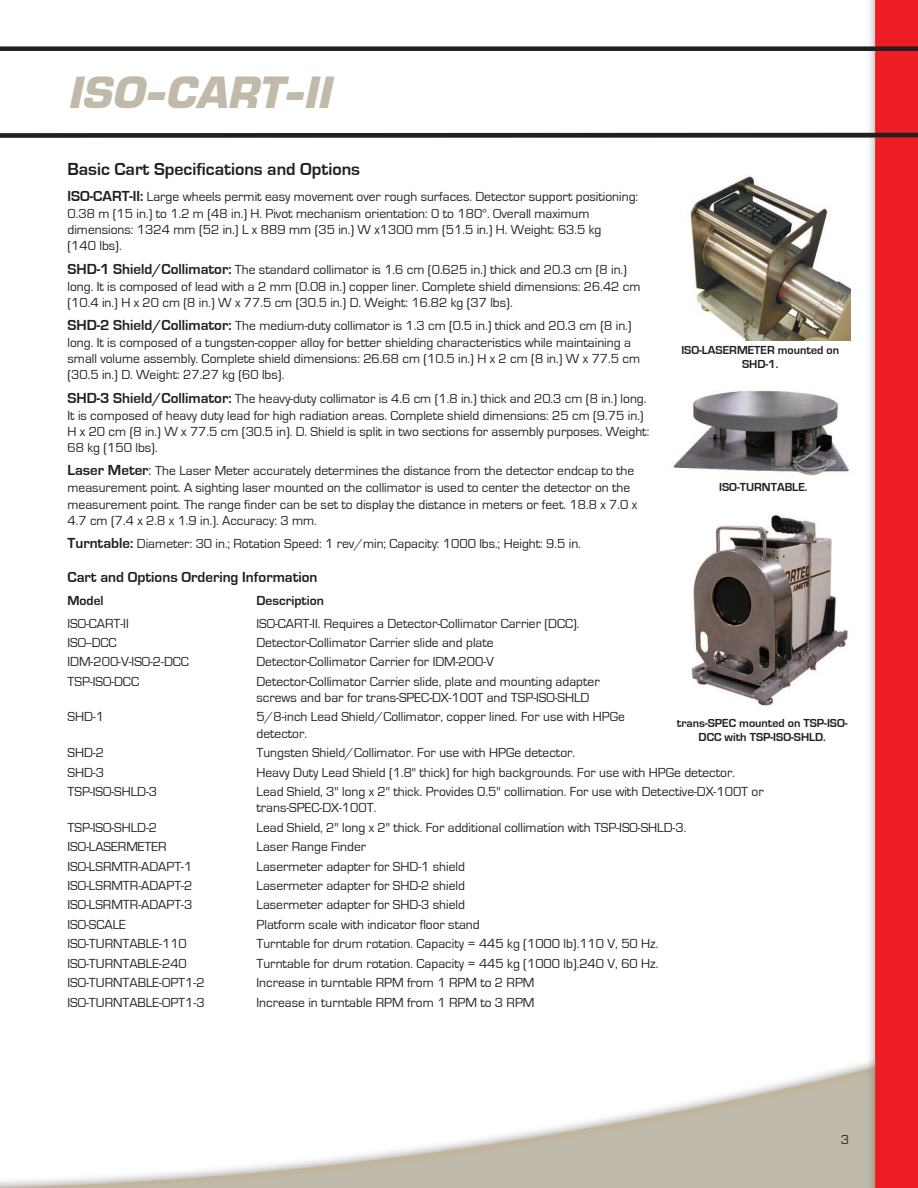
<style>
.page{position:relative;width:918px;height:1188px;background:#fff}
.page>*{position:absolute;margin:0;border:0;box-sizing:border-box;transform-origin:0 0}
.t1{font:italic 700 45px "EGG Eurostile";color:#c1baaa}
.t2{font:700 18px "Eurostile";color:#231f20}
.t3{font:700 15px "Eurostile";color:#231f20}
.t4{font:13.5px/16.5px "Eurostile";color:#231f20}
.t5{font:700 13.5px "Eurostile";color:#231f20}
.t6{font:700 12px/14.4px "Eurostile";color:#231f20;text-align:center}
.s1{font-weight:700;font-size:15px}
.s2{font-size:15px}
</style>
<div class="page">
<img style="left:0;top:0;width:918px;height:1188px">
<div style="left:0;top:46px;width:918px;height:5px;background:#231f20"></div>
<svg style="left:0;top:131px;width:918px;height:9px"></svg>
<img style="left:669px;top:163px;width:181px;height:177px">
<img style="left:672px;top:384px;width:178px;height:94px">
<img style="left:676px;top:508px;width:174px;height:205px">
<div style="left:654px;top:162px;width:14px;height:597px;background:#fff"></div>
<h1 class="t1" style="left:68px;top:66px;width:264px">ISO-CART-II</h1>
<h2 class="t2" style="left:68px;top:163px;width:294px">Basic Cart Specifications and Options</h2>
<p class="t4" style="left:68px;top:189px;width:572px"><span class="s1">ISO-CART-II:</span> Large wheels permit easy movement over rough surfaces. Detector support positioning:<br>0.38 m (15 in.) to 1.2 m (48 in.) H. Pivot mechanism orientation: 0 to 180°. Overall maximum dimensions: 1324 mm (52 in.) L x 889 mm (35 in.) W x1300 mm (51.5 in.) H. Weight: 63.5 kg<br>(140 lbs).</p>
<p class="t4" style="left:68px;top:262px;width:575px"><span class="s1">SHD-1 Shield/Collimator:</span> The standard collimator is 1.6 cm (0.625 in.) thick and 20.3 cm (8 in.) long. It is composed of lead with a 2 mm (0.08 in.) copper liner. Complete shield dimensions: 26.42 cm (10.4 in.) H x 20 cm (8 in.) W x 77.5 cm (30.5 in.) D. Weight: 16.82 kg (37 lbs).</p>
<p class="t4" style="left:68px;top:318px;width:574px"><span class="s1">SHD-2 Shield/Collimator:</span> The medium-duty collimator is 1.3 cm (0.5 in.) thick and 20.3 cm (8 in.) long. It is composed of a tungsten-copper alloy for better shielding characteristics while maintaining a small volume assembly. Complete shield dimensions: 26.68 cm (10.5 in.) H x 2 cm (8 in.) W x 77.5 cm (30.5 in.) D. Weight: 27.27 kg (60 lbs).</p>
<p class="t4" style="left:68px;top:391px;width:583px"><span class="s1">SHD-3 Shield/Collimator:</span> The heavy-duty collimator is 4.6 cm (1.8 in.) thick and 20.3 cm (8 in.) long.<br>It is composed of heavy duty lead for high radiation areas. Complete shield dimensions: 25 cm (9.75 in.)<br>H x 20 cm (8 in.) W x 77.5 cm (30.5 in). D. Shield is split in two sections for assembly purposes. Weight:<br>68 kg (150 lbs).</p>
<p class="t4" style="left:68px;top:464px;width:571px"><span class="s1">Laser Meter</span><span class="s2">:</span> The Laser Meter accurately determines the distance from the detector endcap to the measurement point. A sighting laser mounted on the collimator is used to center the detector on the measurement point. The range finder can be set to display the distance in meters or feet. 18.8 x 7.0 x 4.7 cm (7.4 x 2.8 x 1.9 in.). Accuracy: 3 mm.</p>
<p class="t4" style="left:68px;top:536px;width:515px"><span class="s1">Turntable:</span> Diameter: 30 in.; Rotation Speed: 1 rev/min; Capacity: 1000 lbs.; Height: 9.5 in.</p>
<p class="t3" style="left:68px;top:572px;width:252px">Cart and Options Ordering Information</p>
<p class="t5" style="left:68px;top:596px;width:38px">Model</p>
<p class="t5" style="left:257px;top:596px;width:69px">Description</p>
<p class="t4" style="left:68px;top:616px;width:63px">ISO-CART-II</p>
<p class="t4" style="left:257px;top:616px;width:325px">ISO-CART-II. Requires a Detector-Collimator Carrier (DCC).</p>
<p class="t4" style="left:68px;top:635px;width:51px">ISO--DCC</p>
<p class="t4" style="left:257px;top:635px;width:239px">Detector-Collimator Carrier slide and plate</p>
<p class="t4" style="left:68px;top:655px;width:123px">IDM-200-V-ISO-2-DCC</p>
<p class="t4" style="left:257px;top:655px;width:239px">Detector-Collimator Carrier for IDM-200-V</p>
<p class="t4" style="left:68px;top:674px;width:73px">TSP-ISO-DCC</p>
<p class="t4" style="left:257px;top:674px;width:345px">Detector-Collimator Carrier slide, plate and mounting adapter screws and bar for trans-SPEC-DX-100T and TSP-ISO-SHLD</p>
<p class="t4" style="left:68px;top:710px;width:38px">SHD-1</p>
<p class="t4" style="left:257px;top:710px;width:370px">5/8-inch Lead Shield/Collimator, copper lined. For use with HPGe detector.</p>
<p class="t4" style="left:68px;top:745px;width:38px">SHD-2</p>
<p class="t4" style="left:257px;top:745px;width:320px">Tungsten Shield/Collimator. For use with HPGe detector.</p>
<p class="t4" style="left:68px;top:765px;width:38px">SHD-3</p>
<p class="t4" style="left:257px;top:765px;width:480px">Heavy Duty Lead Shield (1.8" thick) for high backgrounds. For use with HPGe detector.</p>
<p class="t4" style="left:68px;top:784px;width:91px">TSP-ISO-SHLD-3</p>
<p class="t4" style="left:257px;top:784px;width:509px">Lead Shield, 3" long x 2" thick. Provides 0.5" collimation. For use with Detective-DX-100T or trans-SPEC-DX-100T.</p>
<p class="t4" style="left:68px;top:820px;width:91px">TSP-ISO-SHLD-2</p>
<p class="t4" style="left:257px;top:820px;width:431px">Lead Shield, 2" long x 2" thick. For additional collimation with TSP-ISO-SHLD-3.</p>
<p class="t4" style="left:68px;top:839px;width:101px">ISO-LASERMETER</p>
<p class="t4" style="left:257px;top:839px;width:111px">Laser Range Finder</p>
<p class="t4" style="left:68px;top:859px;width:126px">ISO-LSRMTR-ADAPT-1</p>
<p class="t4" style="left:257px;top:859px;width:210px">Lasermeter adapter for SHD-1 shield</p>
<p class="t4" style="left:68px;top:878px;width:126px">ISO-LSRMTR-ADAPT-2</p>
<p class="t4" style="left:257px;top:878px;width:210px">Lasermeter adapter for SHD-2 shield</p>
<p class="t4" style="left:68px;top:898px;width:126px">ISO-LSRMTR-ADAPT-3</p>
<p class="t4" style="left:257px;top:898px;width:210px">Lasermeter adapter for SHD-3 shield</p>
<p class="t4" style="left:68px;top:917px;width:60px">ISO-SCALE</p>
<p class="t4" style="left:257px;top:917px;width:225px">Platform scale with indicator floor stand</p>
<p class="t4" style="left:68px;top:937px;width:121px">ISO-TURNTABLE-110</p>
<p class="t4" style="left:257px;top:937px;width:403px">Turntable for drum rotation. Capacity = 445 kg (1000 lb).110 V, 50 Hz.</p>
<p class="t4" style="left:68px;top:956px;width:121px">ISO-TURNTABLE-240</p>
<p class="t4" style="left:257px;top:956px;width:403px">Turntable for drum rotation. Capacity = 445 kg (1000 lb).240 V, 60 Hz.</p>
<p class="t4" style="left:68px;top:975px;width:139px">ISO-TURNTABLE-OPT1-2</p>
<p class="t4" style="left:257px;top:975px;width:280px">Increase in turntable RPM from 1 RPM to 2 RPM</p>
<p class="t4" style="left:68px;top:995px;width:139px">ISO-TURNTABLE-OPT1-3</p>
<p class="t4" style="left:257px;top:995px;width:280px">Increase in turntable RPM from 1 RPM to 3 RPM</p>
<p class="t6" style="left:681px;top:344px;width:159px">ISO-LASERMETER mounted on<br>SHD-1.</p>
<p class="t6" style="left:719px;top:481px;width:90px">ISO-TURNTABLE.</p>
<p class="t6" style="left:677px;top:717px;width:172px">trans-SPEC mounted on TSP-ISO-<br>DCC with TSP-ISO-SHLD.</p>
<p class="t4" style="left:841px;top:1133px;width:10px">3</p>
</div>
